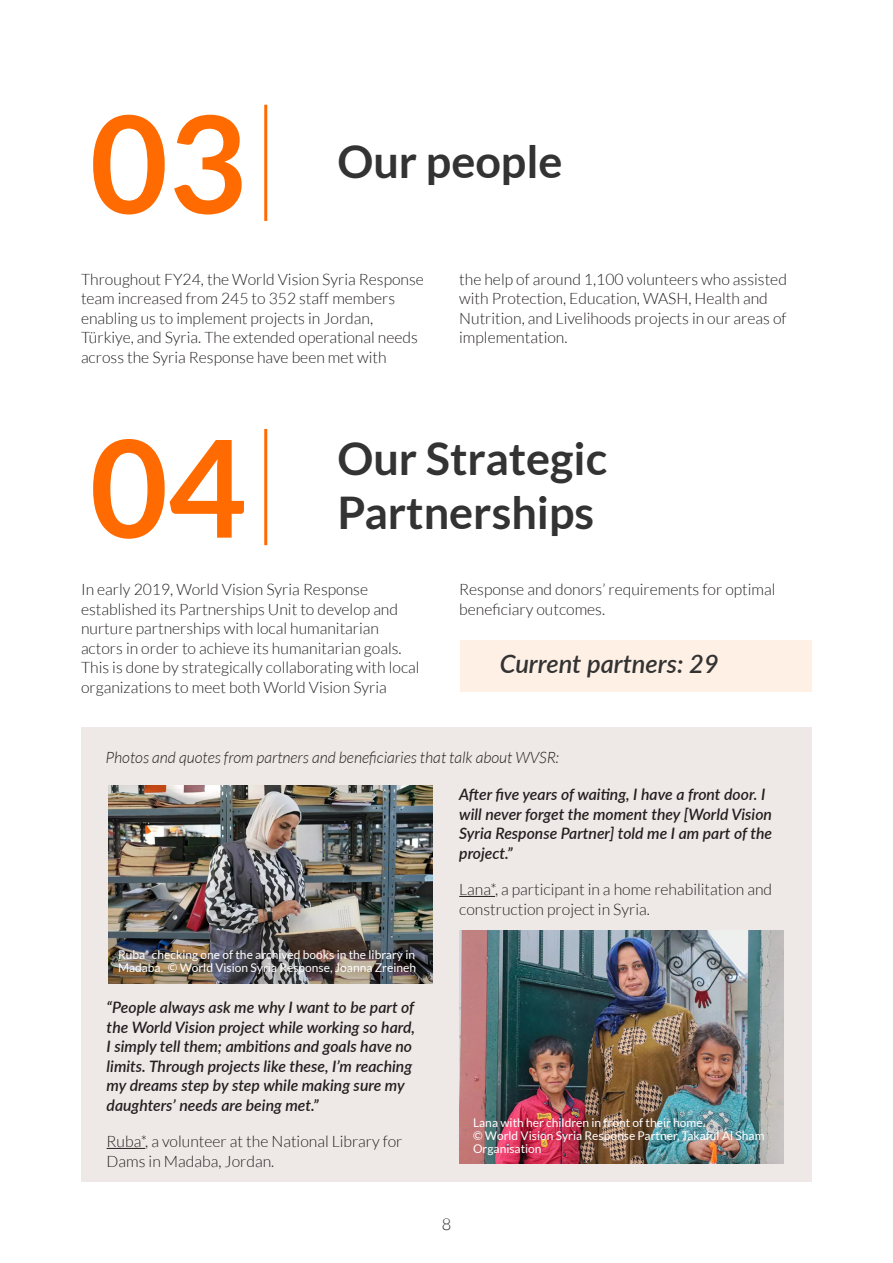
<style>
.page{position:relative;width:893px;height:1263px;background:#fff}
.page>*{position:absolute;margin:0;border:0;box-sizing:border-box;transform-origin:0 0}
.t1{font:700 135px "Lato";color:#ff6b00}
.t2{font:700 45px/54px "Lato";color:#323332}
.t3{font:italic 600 25.5px "Lato";color:#323332}
.t4{font:300 16.5px "Lato";color:#323332}
.t5{font:300 15.75px/19.5px "Lato";color:#231f20}
.t6{font:italic 600 15.75px/19.5px "Lato";color:#231f20}
.t7{font:italic 300 15.75px "Lato";color:#231f20}
.t8{font:12px/13.2px "Lato";color:#fff}
</style>
<div class="page">
<hr style="left:264px;top:105px;width:3px;height:116px;background:#ff6b00">
<hr style="left:264px;top:429px;width:3px;height:116px;background:#ff6b00">
<div style="left:461px;top:641px;width:351px;height:51px;background:#fff0e6"></div>
<div style="left:81px;top:727px;width:731px;height:455px;background:#eee9e7"></div>
<hr style="left:107px;top:1148px;width:38px;height:1px;background:#231f20">
<hr style="left:459px;top:896px;width:36px;height:1px;background:#231f20">
<img style="left:108px;top:785px;width:324px;height:199px">
<img style="left:459px;top:930px;width:324px;height:233px">
<p class="t1" style="left:90px;top:87px;width:158px">03</p>
<p class="t2" style="left:337px;top:134px;width:227px">Our people</p>
<p class="t5" style="left:81px;top:269px;width:344px">Throughout FY24, the World Vision Syria Response team increased from 245 to 352 staff members enabling us to implement projects in Jordan, Türkiye, and Syria. The extended operational needs across the Syria Response have been met with</p>
<p class="t5" style="left:459px;top:269px;width:329px">the help of around 1,100 volunteers who assisted with Protection, Education, WASH, Health and Nutrition, and Livelihoods projects in our areas of implementation.</p>
<p class="t1" style="left:90px;top:411px;width:158px">04</p>
<p class="t2" style="left:337px;top:431px;width:271px">Our Strategic<br>Partnerships</p>
<p class="t5" style="left:81px;top:580px;width:340px">In early 2019, World Vision Syria Response established its Partnerships Unit to develop and nurture partnerships with local humanitarian actors in order to achieve its humanitarian goals.<br>This is done by strategically collaborating with local organizations to meet both World Vision Syria</p>
<p class="t5" style="left:459px;top:580px;width:318px">Response and donors’ requirements for optimal beneficiary outcomes.</p>
<p class="t3" style="left:500px;top:645px;width:221px">Current partners: 29</p>
<p class="t7" style="left:106px;top:749px;width:455px">Photos and quotes from partners and beneficiaries that talk about WVSR:</p>
<p class="t8" style="left:118px;top:947px;width:300px">Ruba* checking one of the archived books in the library in<br>Madaba. © World Vision Syria Response, Joanna Zreineh</p>
<p class="t6" style="left:107px;top:997px;width:310px">“People always ask me why I want to be part of the World Vision project while working so hard, I simply tell them; ambitions and goals have no limits. Through projects like these, I’m reaching my dreams step by step while making sure my daughters’ needs are being met.”</p>
<p class="t5" style="left:107px;top:1132px;width:297px">Ruba*, a volunteer at the National Library for<br>Dams in Madaba, Jordan.</p>
<p class="t6" style="left:459px;top:784px;width:314px">After five years of waiting, I have a front door. I will never forget the moment they [World Vision Syria Response Partner] told me I am part of the project.”</p>
<p class="t5" style="left:459px;top:880px;width:314px">Lana*, a participant in a home rehabilitation and construction project in Syria.</p>
<p class="t8" style="left:473px;top:1115px;width:293px">Lana with her children in front of their home.<br>© World Vision Syria Response Partner, Takaful Al Sham<br>Organisation</p>
<p class="t4" style="left:442px;top:1215px;width:11px">8</p>
</div>
